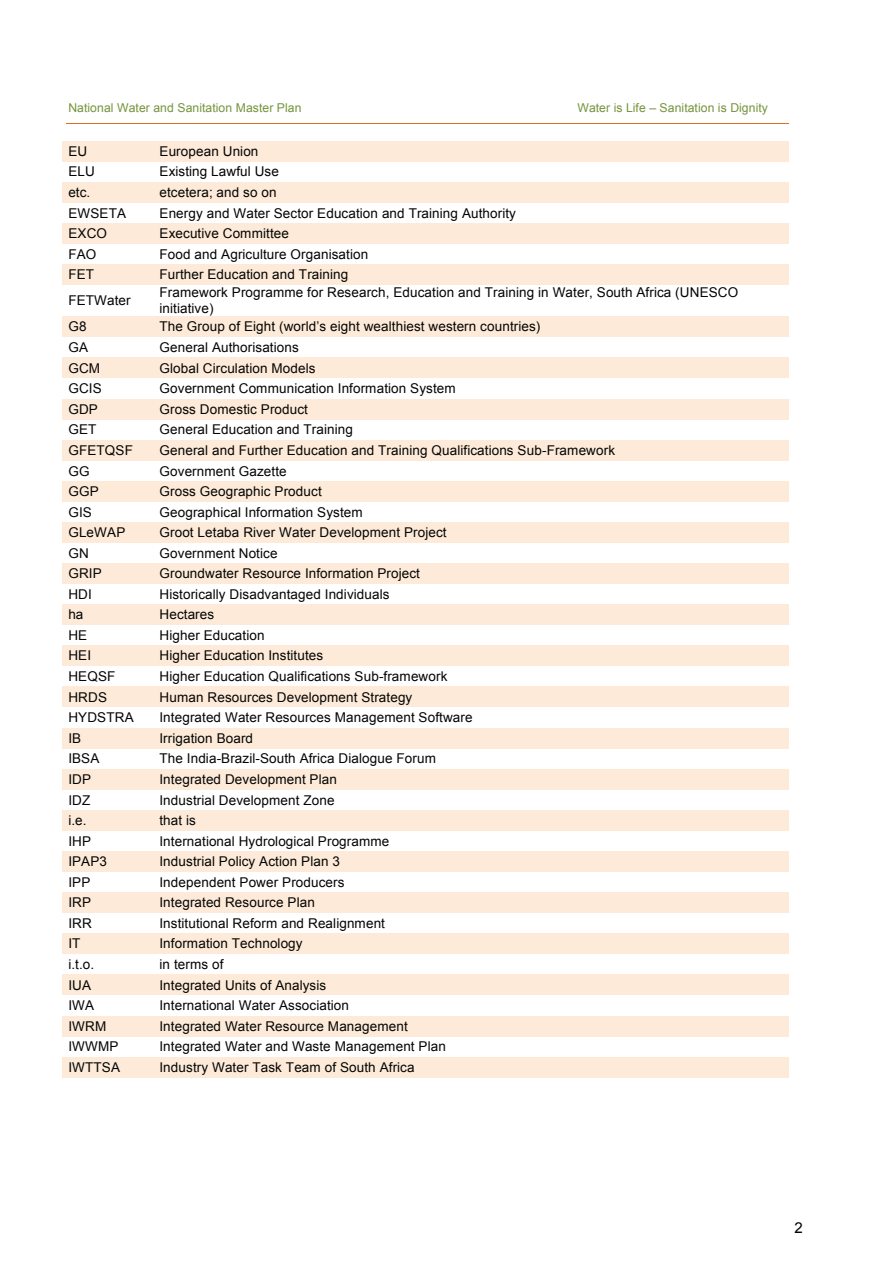
<style>
.page{position:relative;width:893px;height:1263px;background:#fff}
.page>*{position:absolute;margin:0;border:0;box-sizing:border-box;transform-origin:0 0}
.t1{font:15px "Arial";color:#000}
.t2{font:13.5px/15.8px "Arial";letter-spacing:.01em;color:#040503}
.t3{font:12.15px "Arial";letter-spacing:.01em;color:#75933c}
</style>
<div class="page">
<hr style="left:66px;top:123px;width:723px;height:1px;background:#e36c25">
<div style="left:63px;top:141px;width:89px;height:21px;background:#fdead9"></div>
<div style="left:152px;top:141px;width:637px;height:21px;background:#fdead9"></div>
<div style="left:63px;top:182px;width:89px;height:21px;background:#fdead9"></div>
<div style="left:152px;top:182px;width:637px;height:21px;background:#fdead9"></div>
<div style="left:63px;top:223px;width:89px;height:21px;background:#fdead9"></div>
<div style="left:152px;top:223px;width:637px;height:21px;background:#fdead9"></div>
<div style="left:63px;top:264px;width:89px;height:21px;background:#fdead9"></div>
<div style="left:152px;top:264px;width:637px;height:21px;background:#fdead9"></div>
<div style="left:63px;top:317px;width:89px;height:20px;background:#fdead9"></div>
<div style="left:152px;top:317px;width:637px;height:20px;background:#fdead9"></div>
<div style="left:63px;top:358px;width:89px;height:20px;background:#fdead9"></div>
<div style="left:152px;top:358px;width:637px;height:20px;background:#fdead9"></div>
<div style="left:63px;top:399px;width:89px;height:20px;background:#fdead9"></div>
<div style="left:152px;top:399px;width:637px;height:20px;background:#fdead9"></div>
<div style="left:63px;top:440px;width:89px;height:20px;background:#fdead9"></div>
<div style="left:152px;top:440px;width:637px;height:20px;background:#fdead9"></div>
<div style="left:63px;top:481px;width:89px;height:20px;background:#fdead9"></div>
<div style="left:152px;top:481px;width:637px;height:20px;background:#fdead9"></div>
<div style="left:63px;top:522px;width:89px;height:21px;background:#fdead9"></div>
<div style="left:152px;top:522px;width:637px;height:21px;background:#fdead9"></div>
<div style="left:63px;top:563px;width:89px;height:21px;background:#fdead9"></div>
<div style="left:152px;top:563px;width:637px;height:21px;background:#fdead9"></div>
<div style="left:63px;top:604px;width:89px;height:21px;background:#fdead9"></div>
<div style="left:152px;top:604px;width:637px;height:21px;background:#fdead9"></div>
<div style="left:63px;top:646px;width:89px;height:20px;background:#fdead9"></div>
<div style="left:152px;top:646px;width:637px;height:20px;background:#fdead9"></div>
<div style="left:63px;top:687px;width:89px;height:20px;background:#fdead9"></div>
<div style="left:152px;top:687px;width:637px;height:20px;background:#fdead9"></div>
<div style="left:63px;top:728px;width:89px;height:20px;background:#fdead9"></div>
<div style="left:152px;top:728px;width:637px;height:20px;background:#fdead9"></div>
<div style="left:63px;top:769px;width:89px;height:20px;background:#fdead9"></div>
<div style="left:152px;top:769px;width:637px;height:20px;background:#fdead9"></div>
<div style="left:63px;top:810px;width:89px;height:20px;background:#fdead9"></div>
<div style="left:152px;top:810px;width:637px;height:20px;background:#fdead9"></div>
<div style="left:63px;top:851px;width:89px;height:21px;background:#fdead9"></div>
<div style="left:152px;top:851px;width:637px;height:21px;background:#fdead9"></div>
<div style="left:63px;top:892px;width:89px;height:21px;background:#fdead9"></div>
<div style="left:152px;top:892px;width:637px;height:21px;background:#fdead9"></div>
<div style="left:63px;top:933px;width:89px;height:21px;background:#fdead9"></div>
<div style="left:152px;top:933px;width:637px;height:21px;background:#fdead9"></div>
<div style="left:63px;top:975px;width:89px;height:20px;background:#fdead9"></div>
<div style="left:152px;top:975px;width:637px;height:20px;background:#fdead9"></div>
<div style="left:63px;top:1016px;width:89px;height:20px;background:#fdead9"></div>
<div style="left:152px;top:1016px;width:637px;height:20px;background:#fdead9"></div>
<div style="left:63px;top:1057px;width:89px;height:20px;background:#fdead9"></div>
<div style="left:152px;top:1057px;width:637px;height:20px;background:#fdead9"></div>
<p class="t3" style="left:68px;top:100px;width:235px">National Water and Sanitation Master Plan</p>
<p class="t3" style="left:577px;top:100px;width:192px">Water is Life – Sanitation is Dignity</p>
<p class="t2" style="left:68px;top:144px;width:20px">EU</p>
<p class="t2" style="left:160px;top:144px;width:100px">European Union</p>
<p class="t2" style="left:68px;top:164px;width:28px">ELU</p>
<p class="t2" style="left:160px;top:164px;width:121px">Existing Lawful Use</p>
<p class="t2" style="left:68px;top:185px;width:24px">etc.</p>
<p class="t2" style="left:160px;top:185px;width:119px">etcetera; and so on</p>
<p class="t2" style="left:68px;top:205px;width:59px">EWSETA</p>
<p class="t2" style="left:160px;top:205px;width:358px">Energy and Water Sector Education and Training Authority</p>
<p class="t2" style="left:68px;top:226px;width:40px">EXCO</p>
<p class="t2" style="left:160px;top:226px;width:131px">Executive Committee</p>
<p class="t2" style="left:68px;top:246px;width:30px">FAO</p>
<p class="t2" style="left:160px;top:246px;width:210px">Food and Agriculture Organisation</p>
<p class="t2" style="left:68px;top:267px;width:27px">FET</p>
<p class="t2" style="left:160px;top:267px;width:190px">Further Education and Training</p>
<p class="t2" style="left:68px;top:293px;width:64px">FETWater</p>
<p class="t2" style="left:160px;top:285px;width:580px">Framework Programme for Research, Education and Training in Water, South Africa (UNESCO initiative)</p>
<p class="t2" style="left:68px;top:319px;width:20px">G8</p>
<p class="t2" style="left:160px;top:319px;width:382px">The Group of Eight (world’s eight wealthiest western countries)</p>
<p class="t2" style="left:68px;top:340px;width:21px">GA</p>
<p class="t2" style="left:159px;top:340px;width:141px">General Authorisations</p>
<p class="t2" style="left:68px;top:360px;width:33px">GCM</p>
<p class="t2" style="left:160px;top:360px;width:158px">Global Circulation Models</p>
<p class="t2" style="left:68px;top:381px;width:35px">GCIS</p>
<p class="t2" style="left:160px;top:381px;width:298px">Government Communication Information System</p>
<p class="t2" style="left:68px;top:401px;width:31px">GDP</p>
<p class="t2" style="left:160px;top:401px;width:150px">Gross Domestic Product</p>
<p class="t2" style="left:68px;top:422px;width:30px">GET</p>
<p class="t2" style="left:160px;top:422px;width:195px">General Education and Training</p>
<p class="t2" style="left:68px;top:442px;width:66px">GFETQSF</p>
<p class="t2" style="left:160px;top:442px;width:457px">General and Further Education and Training Qualifications Sub-Framework</p>
<p class="t2" style="left:68px;top:463px;width:23px">GG</p>
<p class="t2" style="left:160px;top:463px;width:129px">Government Gazette</p>
<p class="t2" style="left:68px;top:483px;width:32px">GGP</p>
<p class="t2" style="left:160px;top:483px;width:164px">Gross Geographic Product</p>
<p class="t2" style="left:68px;top:504px;width:25px">GIS</p>
<p class="t2" style="left:160px;top:504px;width:205px">Geographical Information System</p>
<p class="t2" style="left:68px;top:525px;width:58px">GLeWAP</p>
<p class="t2" style="left:160px;top:525px;width:289px">Groot Letaba River Water Development Project</p>
<p class="t2" style="left:68px;top:545px;width:22px">GN</p>
<p class="t2" style="left:160px;top:545px;width:119px">Government Notice</p>
<p class="t2" style="left:68px;top:566px;width:35px">GRIP</p>
<p class="t2" style="left:160px;top:566px;width:262px">Groundwater Resource Information Project</p>
<p class="t2" style="left:68px;top:586px;width:25px">HDI</p>
<p class="t2" style="left:160px;top:586px;width:232px">Historically Disadvantaged Individuals</p>
<p class="t2" style="left:68px;top:607px;width:17px">ha</p>
<p class="t2" style="left:160px;top:607px;width:56px">Hectares</p>
<p class="t2" style="left:68px;top:628px;width:20px">HE</p>
<p class="t2" style="left:160px;top:628px;width:107px">Higher Education</p>
<p class="t2" style="left:68px;top:648px;width:24px">HEI</p>
<p class="t2" style="left:160px;top:648px;width:165px">Higher Education Institutes</p>
<p class="t2" style="left:68px;top:669px;width:49px">HEQSF</p>
<p class="t2" style="left:160px;top:669px;width:289px">Higher Education Qualifications Sub-framework</p>
<p class="t2" style="left:68px;top:689px;width:40px">HRDS</p>
<p class="t2" style="left:160px;top:689px;width:254px">Human Resources Development Strategy</p>
<p class="t2" style="left:68px;top:710px;width:67px">HYDSTRA</p>
<p class="t2" style="left:160px;top:710px;width:315px">Integrated Water Resources Management Software</p>
<p class="t2" style="left:68px;top:730px;width:14px">IB</p>
<p class="t2" style="left:160px;top:730px;width:95px">Irrigation Board</p>
<p class="t2" style="left:68px;top:751px;width:33px">IBSA</p>
<p class="t2" style="left:160px;top:751px;width:278px">The India-Brazil-South Africa Dialogue Forum</p>
<p class="t2" style="left:68px;top:771px;width:24px">IDP</p>
<p class="t2" style="left:160px;top:771px;width:179px">Integrated Development Plan</p>
<p class="t2" style="left:68px;top:792px;width:23px">IDZ</p>
<p class="t2" style="left:160px;top:792px;width:177px">Industrial Development Zone</p>
<p class="t2" style="left:68px;top:812px;width:20px">i.e.</p>
<p class="t2" style="left:160px;top:812px;width:38px">that is</p>
<p class="t2" style="left:68px;top:833px;width:24px">IHP</p>
<p class="t2" style="left:160px;top:833px;width:231px">International Hydrological Programme</p>
<p class="t2" style="left:68px;top:854px;width:40px">IPAP3</p>
<p class="t2" style="left:160px;top:854px;width:182px">Industrial Policy Action Plan 3</p>
<p class="t2" style="left:68px;top:874px;width:23px">IPP</p>
<p class="t2" style="left:160px;top:874px;width:187px">Independent Power Producers</p>
<p class="t2" style="left:68px;top:895px;width:24px">IRP</p>
<p class="t2" style="left:160px;top:895px;width:157px">Integrated Resource Plan</p>
<p class="t2" style="left:68px;top:915px;width:25px">IRR</p>
<p class="t2" style="left:160px;top:915px;width:227px">Institutional Reform and Realignment</p>
<p class="t2" style="left:68px;top:936px;width:14px">IT</p>
<p class="t2" style="left:160px;top:936px;width:145px">Information Technology</p>
<p class="t2" style="left:68px;top:957px;width:27px">i.t.o.</p>
<p class="t2" style="left:160px;top:957px;width:65px">in terms of</p>
<p class="t2" style="left:68px;top:977px;width:24px">IUA</p>
<p class="t2" style="left:160px;top:977px;width:168px">Integrated Units of Analysis</p>
<p class="t2" style="left:68px;top:998px;width:27px">IWA</p>
<p class="t2" style="left:160px;top:998px;width:191px">International Water Association</p>
<p class="t2" style="left:68px;top:1018px;width:39px">IWRM</p>
<p class="t2" style="left:160px;top:1018px;width:250px">Integrated Water Resource Management</p>
<p class="t2" style="left:68px;top:1039px;width:52px">IWWMP</p>
<p class="t2" style="left:160px;top:1039px;width:288px">Integrated Water and Waste Management Plan</p>
<p class="t2" style="left:68px;top:1059px;width:53px">IWTTSA</p>
<p class="t2" style="left:160px;top:1059px;width:257px">Industry Water Task Team of South Africa</p>
<p class="t1" style="left:794px;top:1218px;width:10px">2</p>
</div>
